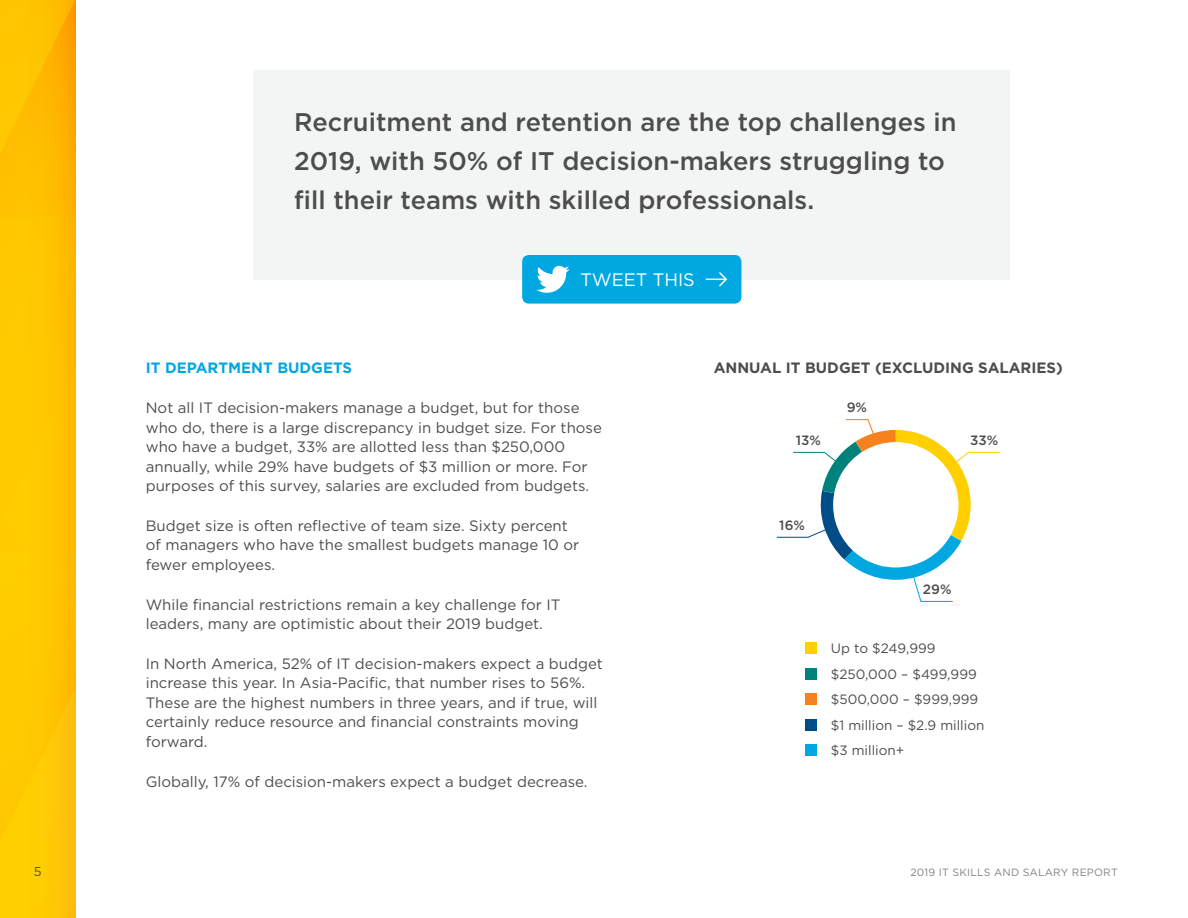
<style>
.page{position:relative;width:1188px;height:918px;background:#fff}
.page>*{position:absolute;margin:0;border:0;box-sizing:border-box;transform-origin:0 0}
.Pie_Chart_1{font:210px "Chartwell Pies";color:#ffcf00}
.t1{font:500 25.5px/39px "Gotham";color:#4d4d4f}
.Body_Copy{font:18px "Gotham";color:#fff}
.Body_Copy-2{font:15px/19.5px "Gotham";color:#4d4d4f}
.Data_Vis_Heading_1{font:700 15px "Gotham";color:#4d4d4f}
.Heading_1{font:700 15px "Gotham";color:#00a7e1}
.Key_Labels{font:13.5px "Gotham";color:#4d4d4f}
.Data_Vis_Number_Valu{font:500 13.5px "Gotham";color:#4d4d4f}
.t2{font:12.75px "Gotham";color:#4d4d4f}
.t3{font:10.5px "Gotham";letter-spacing:.02em;color:#808285}
.s1{color:#00a7e1}
.s2{color:#004c86}
.s3{color:#00827c}
.s4{color:#f5821f}
.s5{color:#fff}
</style>
<div class="page">
<svg style="left:0;top:0;width:76px;height:918px;background:#fec401"></svg>
<div style="left:254px;top:70px;width:756px;height:209px;background:#f3f4f4"></div>
<div style="left:522px;top:255px;width:219px;height:49px;background:#00a7e1;border-radius:7px"></div>
<svg style="left:536px;top:265px;width:34px;height:28px"></svg>
<svg style="left:706px;top:272px;width:22px;height:15px"></svg>
<div style="left:805px;top:668px;width:12px;height:12px;background:#00827c"></div>
<div style="left:805px;top:642px;width:12px;height:12px;background:#ffcf00"></div>
<div style="left:805px;top:693px;width:12px;height:12px;background:#f5821f"></div>
<div style="left:805px;top:719px;width:12px;height:12px;background:#004c86"></div>
<div style="left:805px;top:744px;width:12px;height:12px;background:#00a7e1"></div>
<svg style="left:912px;top:575px;width:41px;height:27px"></svg>
<svg style="left:845px;top:419px;width:29px;height:16px"></svg>
<svg style="left:793px;top:452px;width:45px;height:11px"></svg>
<svg style="left:776px;top:529px;width:51px;height:9px"></svg>
<svg style="left:955px;top:452px;width:45px;height:11px"></svg>
<p class="t1" style="left:294px;top:102px;width:664px">Recruitment and retention are the top challenges in<br>2019, with 50% of IT decision-makers struggling to fill their teams with skilled professionals.</p>
<p class="Body_Copy" style="left:580px;top:269px;width:116px">TWEET THIS</p>
<p class="Heading_1" style="left:146px;top:358px;width:208px">IT DEPARTMENT BUDGETS</p>
<p class="Body_Copy-2" style="left:146px;top:398px;width:458px">Not all IT decision-makers manage a budget, but for those who do, there is a large discrepancy in budget size. For those who have a budget, 33% are allotted less than $250,000 annually, while 29% have budgets of $3 million or more. For purposes of this survey, salaries are excluded from budgets.</p>
<p class="Body_Copy-2" style="left:146px;top:516px;width:435px">Budget size is often reflective of team size. Sixty percent of managers who have the smallest budgets manage 10 or fewer employees.</p>
<p class="Body_Copy-2" style="left:146px;top:594px;width:416px">While financial restrictions remain a key challenge for IT leaders, many are optimistic about their 2019 budget.</p>
<p class="Body_Copy-2" style="left:146px;top:654px;width:459px">In North America, 52% of IT decision-makers expect a budget increase this year. In Asia-Pacific, that number rises to 56%.<br>These are the highest numbers in three years, and if true, will certainly reduce resource and financial constraints moving forward.</p>
<p class="Body_Copy-2" style="left:146px;top:771px;width:443px">Globally, 17% of decision-makers expect a budget decrease.</p>
<p class="Data_Vis_Heading_1" style="left:714px;top:358px;width:351px">ANNUAL IT BUDGET (EXCLUDING SALARIES)</p>
<p class="Data_Vis_Number_Valu" style="left:847px;top:399px;width:22px">9%</p>
<p class="Pie_Chart_1" style="left:810px;top:376px;width:333px">33<span class="s1">2</span><span class="s2">6</span><span class="s3">13</span><span class="s4">+9</span><span class="s5">R</span></p>
<p class="Data_Vis_Number_Valu" style="left:796px;top:432px;width:27px">13%</p>
<p class="Data_Vis_Number_Valu" style="left:970px;top:432px;width:30px">33%</p>
<p class="Data_Vis_Number_Valu" style="left:779px;top:517px;width:27px">16%</p>
<p class="Data_Vis_Number_Valu" style="left:923px;top:581px;width:30px">29%</p>
<p class="Key_Labels" style="left:831px;top:640px;width:106px">Up to $249,999</p>
<p class="Key_Labels" style="left:831px;top:691px;width:149px">$500,000 – $999,999</p>
<p class="Key_Labels" style="left:831px;top:716px;width:155px">$1 million – $2.9 million</p>
<p class="Key_Labels" style="left:831px;top:742px;width:75px">$3 million+</p>
<p class="Key_Labels" style="left:831px;top:665px;width:147px">$250,000 – $499,999</p>
<p class="t2" style="left:34px;top:864px;width:9px">5</p>
<p class="t3" style="left:910px;top:866px;width:209px">2019 IT SKILLS AND SALARY REPORT</p>
</div>
